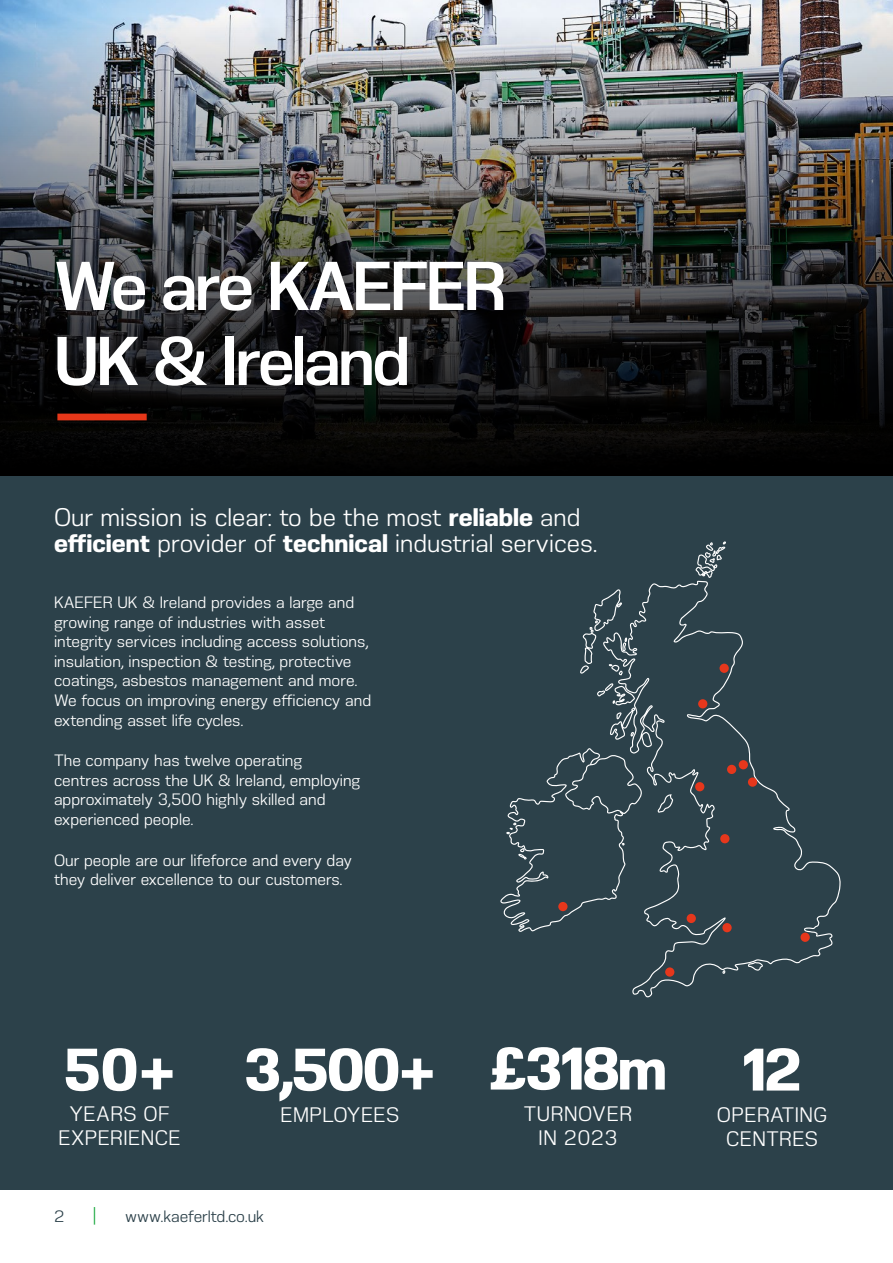
<style>
.page{position:relative;width:893px;height:1263px;background:#fff}
.page>*{position:absolute;margin:0;border:0;box-sizing:border-box;transform-origin:0 0}
.t1{font:500 69px/75px "KAEFER";letter-spacing:-.04em;color:#fff}
.t2{font:700 60px "KAEFER";letter-spacing:-.04em;color:#fff}
.t3{font:25.5px/25.5px "KAEFER";color:#fff}
.t4{font:21px/24px "KAEFER";letter-spacing:.02em;color:#fff;text-align:center}
.t5{font:16.5px/19.5px "KAEFER";color:#fff}
.t6{font:16.5px "KAEFER";color:#2c414a}
.t7{font:16.5px "KAEFER";color:#13a538}
.s1{font-weight:700}
</style>
<div class="page">
<img style="left:0;top:0;width:893px;height:17px">
<img style="left:0;top:17px;width:893px;height:459px">
<div style="left:57px;top:414px;width:90px;height:6px;background:#e63719"></div>
<div style="left:0;top:476px;width:893px;height:713px;background:#2c414a"></div>
<svg style="left:618px;top:581px;width:223px;height:416px"></svg>
<svg style="left:695px;top:541px;width:31px;height:37px"></svg>
<svg style="left:597px;top:683px;width:38px;height:57px"></svg>
<svg style="left:658px;top:794px;width:15px;height:19px"></svg>
<svg style="left:748px;top:962px;width:15px;height:9px"></svg>
<svg style="left:722px;top:970px;width:3px;height:4px"></svg>
<svg style="left:500px;top:748px;width:142px;height:184px"></svg>
<svg style="left:580px;top:589px;width:47px;height:86px"></svg>
<div style="left:719px;top:664px;width:10px;height:9px;background:#e6371c;border-radius:50%"></div>
<div style="left:739px;top:760px;width:9px;height:9px;background:#e6371c;border-radius:50%"></div>
<div style="left:748px;top:777px;width:9px;height:10px;background:#e6371c;border-radius:50%"></div>
<div style="left:558px;top:902px;width:9px;height:9px;background:#e6371c;border-radius:50%"></div>
<div style="left:720px;top:834px;width:9px;height:9px;background:#e6371c;border-radius:50%"></div>
<div style="left:722px;top:923px;width:10px;height:9px;background:#e6371c;border-radius:50%"></div>
<div style="left:800px;top:933px;width:10px;height:9px;background:#e6371c;border-radius:50%"></div>
<div style="left:698px;top:699px;width:9px;height:9px;background:#e6371c;border-radius:50%"></div>
<div style="left:727px;top:765px;width:9px;height:9px;background:#e6371c;border-radius:50%"></div>
<div style="left:695px;top:782px;width:9px;height:9px;background:#e6371c;border-radius:50%"></div>
<div style="left:687px;top:914px;width:9px;height:9px;background:#e6371c;border-radius:50%"></div>
<div style="left:665px;top:967px;width:9px;height:10px;background:#e6371c;border-radius:50%"></div>
<h1 class="t1" style="left:54px;top:249px;width:454px">We are KAEFER<br>UK &amp; Ireland</h1>
<h3 class="t3" style="left:54px;top:505px;width:545px">Our mission is clear: to be the most <span class="s1">reliable</span> and <span class="s1">efficient</span> provider of <span class="s1">technical</span> industrial services.</h3>
<p class="t5" style="left:54px;top:593px;width:319px">KAEFER UK &amp; Ireland provides a large and growing range of industries with asset integrity services including access solutions, insulation, inspection &amp; testing, protective coatings, asbestos management and more.<br>We focus on improving energy efficiency and extending asset life cycles.</p>
<p class="t5" style="left:54px;top:751px;width:308px">The company has twelve operating centres across the UK &amp; Ireland, employing approximately 3,500 highly skilled and experienced people.</p>
<p class="t5" style="left:54px;top:850px;width:299px">Our people are our lifeforce and every day they deliver excellence to our customers.</p>
<h2 class="t2" style="left:63px;top:1036px;width:606px">50+ 3,500+ £318m</h2>
<h2 class="t2" style="left:742px;top:1036px;width:61px">12</h2>
<p class="t4" style="left:59px;top:1101px;width:124px">YEARS OF<br>EXPERIENCE</p>
<p class="t4" style="left:281px;top:1102px;width:120px">EMPLOYEES</p>
<p class="t4" style="left:524px;top:1101px;width:110px">TURNOVER<br>IN 2023</p>
<p class="t4" style="left:717px;top:1102px;width:112px">OPERATING<br>CENTRES</p>
<p class="t6" style="left:54px;top:1207px;width:12px">2</p>
<p class="t7" style="left:93px;top:1205px;width:6px">|</p>
<p class="t6" style="left:125px;top:1207px;width:141px">www.kaeferltd.co.uk</p>
</div>
